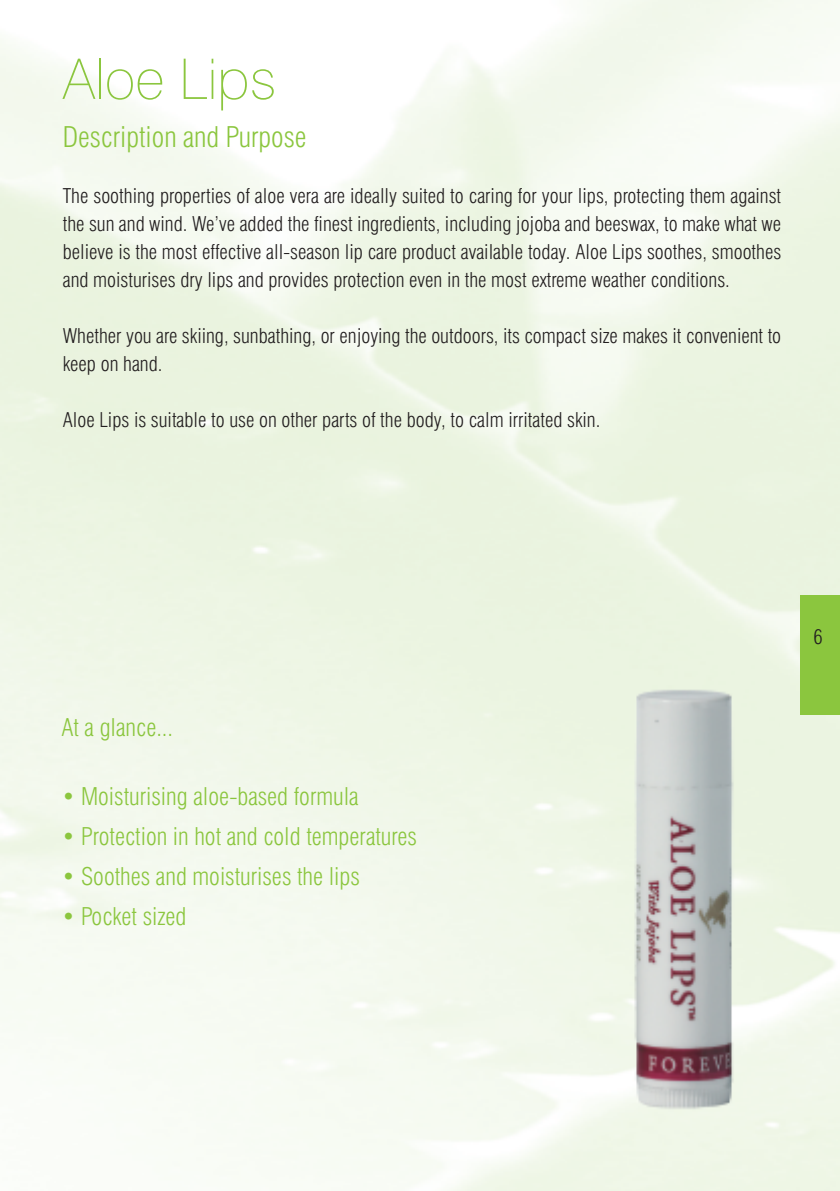
<style>
.page{position:relative;width:840px;height:1191px;background:#fff}
.page>*{position:absolute;margin:0;border:0;box-sizing:border-box;transform-origin:0 0}
.t1{font:100 56px "Swiss 721 BT";color:#8bc63e}
.t2{font:300 condensed 28px "Swiss 721 BT";color:#8bc63e}
.t3{font:300 condensed 24px "Swiss 721 BT";color:#8bc63e}
.t4{font:300 condensed 20px/28px "Swiss 721 BT";color:#231f20;text-align:justify}
</style>
<div class="page">
<img style="left:0;top:0;width:839px;height:1191px">
<img style="left:580px;top:656px;width:198px;height:477px">
<div style="left:799px;top:595px;width:40px;height:119px;background:#8bc63e"></div>
<h1 class="t1" style="left:63px;top:59px;width:215px">Aloe Lips</h1>
<h2 class="t2" style="left:63px;top:126px;width:245px">Description and Purpose</h2>
<p class="t4" style="left:63px;top:183px;width:719px">The soothing properties of aloe vera are ideally suited to caring for your lips, protecting them against the sun and wind. We’ve added the finest ingredients, including jojoba and beeswax, to make what we believe is the most effective all-season lip care product available today. Aloe Lips soothes, smoothes and moisturises dry lips and provides protection even in the most extreme weather conditions.</p>
<p class="t4" style="left:63px;top:323px;width:719px">Whether you are skiing, sunbathing, or enjoying the outdoors, its compact size makes it convenient to keep on hand.</p>
<p class="t4" style="left:63px;top:407px;width:539px">Aloe Lips is suitable to use on other parts of the body, to calm irritated skin.</p>
<p class="t3" style="left:61px;top:718px;width:113px">At a glance...</p>
<p class="t3" style="left:61px;top:787px;width:299px">• Moisturising aloe-based formula</p>
<p class="t3" style="left:61px;top:827px;width:357px">• Protection in hot and cold temperatures</p>
<p class="t3" style="left:61px;top:867px;width:300px">• Soothes and moisturises the lips</p>
<p class="t3" style="left:61px;top:907px;width:127px">• Pocket sized</p>
<p class="t4" style="left:813px;top:624px;width:11px">6</p>
</div>
